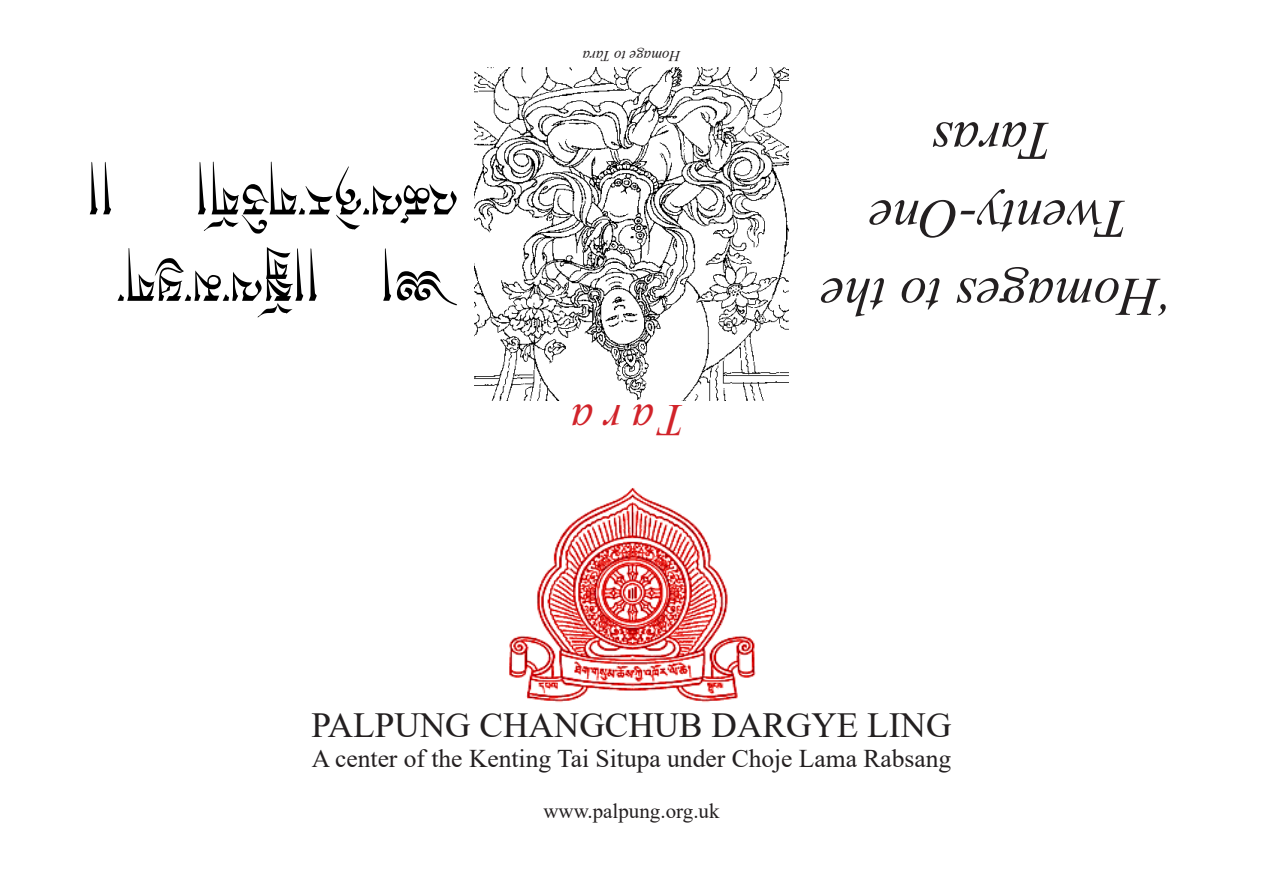
<style>
.page{position:relative;width:1263px;height:893px;background:#fff}
.page>*{position:absolute;margin:0;border:0;box-sizing:border-box;transform-origin:0 0}
.t1{font:72px/86.4px "Dedris a";color:#000}
.t2{font:italic 54.6px/78px "Times New Roman";color:#231f20;text-align:center}
.t3{font:italic 45px "Times New Roman";color:#d1232a}
.t4{font:35.25px "Times New Roman";color:#231f20}
.t5{font:25.5px "Times New Roman";color:#231f20}
.t6{font:21px "Times New Roman";color:#231f20}
.t7{font:italic 15px "Times New Roman";color:#231f20}
.s1{font-family:"Dedris vowa"}
.s2{font-family:"Dedris b"}
</style>
<div class="page">
<img style="left:509px;top:488px;width:247px;height:214px">
<img style="left:475px;top:68px;width:313px;height:333px">
<h1 class="t1" style="left:457px;top:369px;width:372px;rotate:-180deg"><span class="s1">!, ,, R</span><span class="s2">1</span>=- 3- K$- :5=- *<span class="s1">J</span>&lt;- $&amp;$<span class="s1">A R, ,,</span></h1>
<p class="t7" style="left:680px;top:66px;width:99px;rotate:-180deg">Homage to Tara</p>
<h3 class="t3" style="left:685px;top:451px;width:116px;rotate:-180deg">Tara</h3>
<h2 class="t2" style="left:1177px;top:337px;width:358px;rotate:-180deg">‘Homages to the<br>Twenty-One<br>Taras</h2>
<h3 class="t4" style="left:311px;top:700px;width:642px">PALPUNG CHANGCHUB DARGYE LING</h3>
<p class="t5" style="left:312px;top:741px;width:641px">A center of the Kenting Tai Situpa under Choje Lama Rabsang</p>
<p class="t6" style="left:543px;top:796px;width:178px">www.palpung.org.uk</p>
</div>
